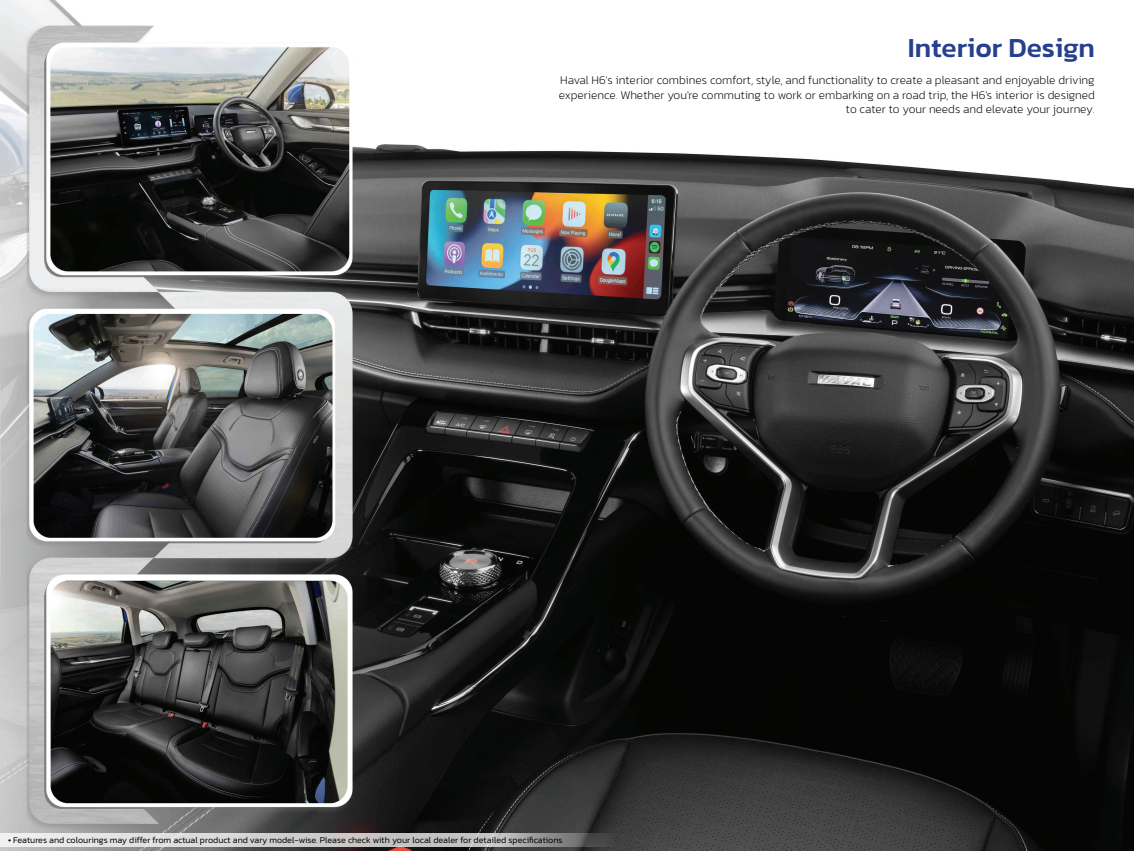
<style>
.page{position:relative;width:1134px;height:851px;background:#fff}
.page>*{position:absolute;margin:0;border:0;box-sizing:border-box;transform-origin:0 0}
.t1{font:500 28px "Kanit";color:#27408e}
.t2{font:200 12px/14.4px "Kanit";color:#000;text-align:right}
.t3{font:300 9px "Kanit";color:#000}
</style>
<div class="page">
<img style="left:0;top:0;width:1134px;height:850px">
<svg style="left:0;top:833px;width:1134px;height:13px"></svg>
<h1 class="t1" style="left:908px;top:27px;width:188px">Interior Design</h1>
<p class="t2" style="left:559px;top:73px;width:537px">Haval H6's interior combines comfort, style, and functionality to create a pleasant and enjoyable driving experience. Whether you're commuting to work or embarking on a road trip, the H6's interior is designed to cater to your needs and elevate your journey.</p>
<p class="t3" style="left:8px;top:833px;width:556px">• Features and colourings may differ from actual product and vary model-wise. Please check with your local dealer for detailed specifications</p>
</div>
